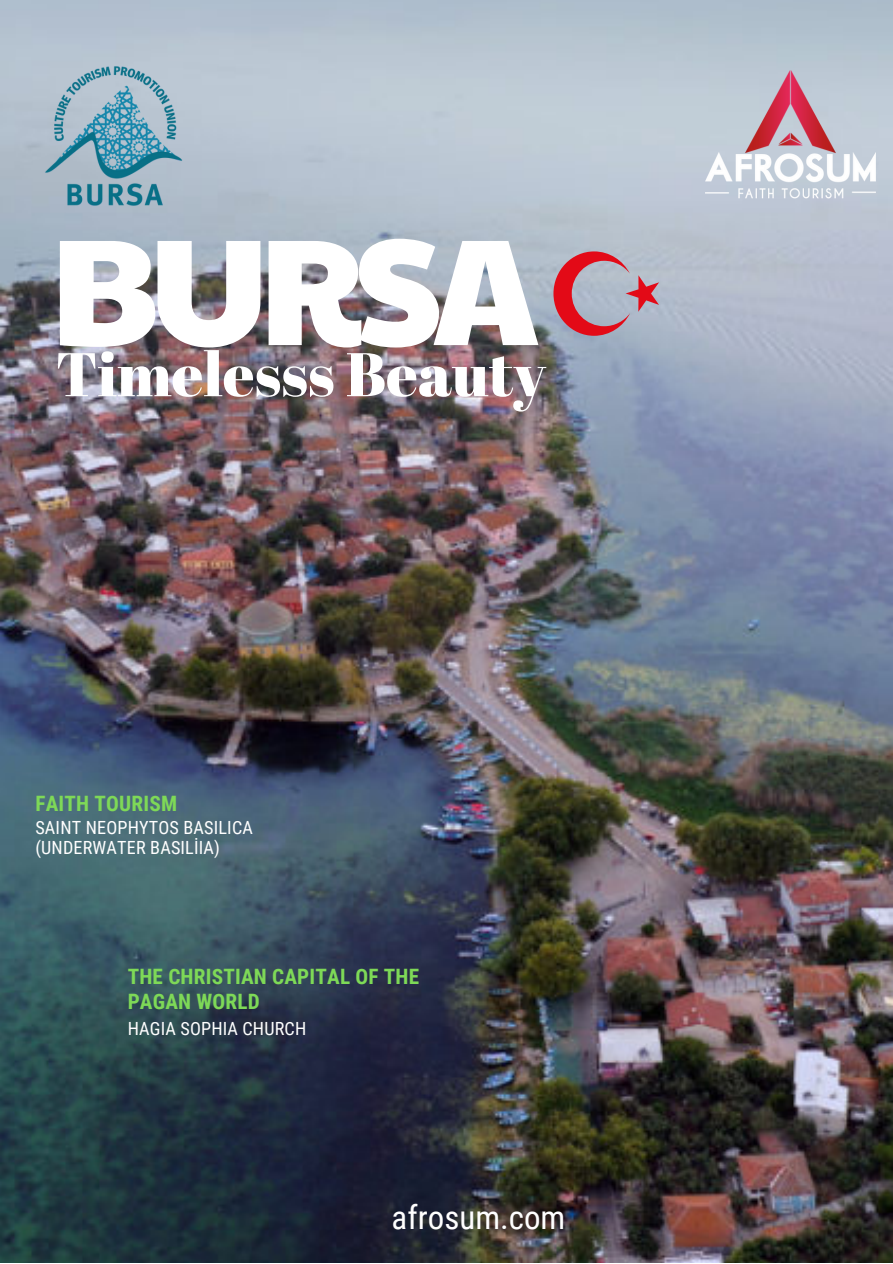
<style>
.page{position:relative;width:893px;height:1264px;background:#fff}
.page>*{position:absolute;margin:0;border:0;box-sizing:border-box;transform-origin:0 0}
.t1{font:151.2px "Paytone One";letter-spacing:-.07em;color:#fff}
.t2{font:61.5px "Abril Fatface";color:#fff}
.t3{font:33px "Roboto Condensed";color:#fff}
.t4{font:700 21.15px/24.8px "Roboto Condensed";letter-spacing:.01em;color:#7ed957}
.t5{font:18.15px/20.7px "Roboto Condensed";letter-spacing:.01em;color:#fff}
</style>
<div class="page">
<img style="left:0;top:0;width:892px;height:1262px">
<img style="left:705px;top:70px;width:170px;height:132px">
<svg style="left:553px;top:251px;width:106px;height:85px;background:#bc8997"></svg>
<img style="left:35px;top:55px;width:157px;height:163px">
<h1 class="t1" style="left:50px;top:177px;width:490px">BURSA</h1>
<h2 class="t2" style="left:56px;top:331px;width:491px">Timelesss Beauty</h2>
<p class="t4" style="left:35px;top:791px;width:143px">FAITH TOURISM</p>
<p class="t5" style="left:35px;top:817px;width:219px">SAINT NEOPHYTOS BASILICA (UNDERWATER BASILİIA)</p>
<p class="t4" style="left:128px;top:964px;width:293px">THE CHRISTIAN CAPITAL OF THE<br>PAGAN WORLD</p>
<p class="t5" style="left:128px;top:1018px;width:180px">HAGIA SOPHIA CHURCH</p>
<h3 class="t3" style="left:391px;top:1198px;width:175px">afrosum.com</h3>
</div>
